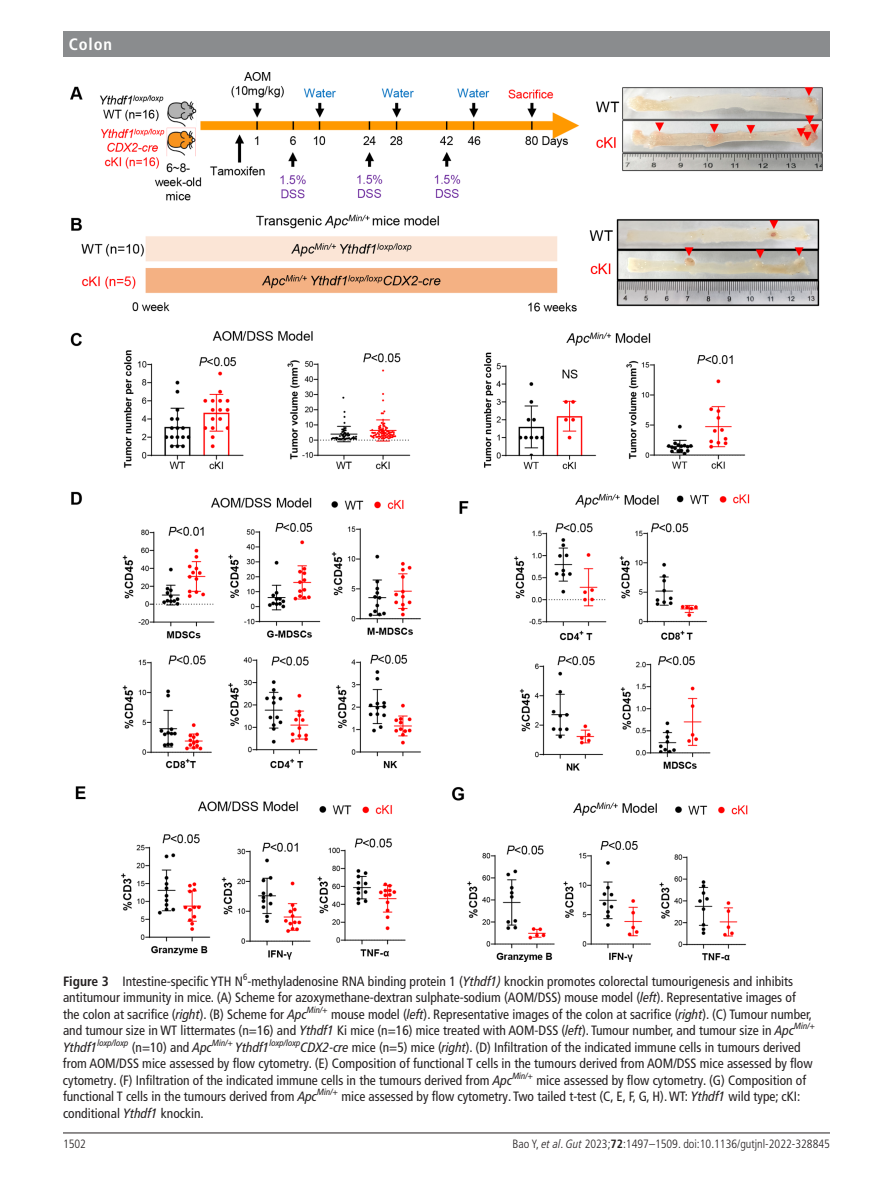
<style>
.page{position:relative;width:893px;height:1191px;background:#fff}
.page>*{position:absolute;margin:0;border:0;box-sizing:border-box;transform-origin:0 0}
.t1{font:700 condensed 16.5px "Frutiger LT Pro";letter-spacing:.055em;color:#fff}
.t2{font:condensed 13.5px/16.5px "Frutiger LT Pro";color:#231f20}
.t3{font:300 condensed 12px "Frutiger LT Pro";color:#231f20}
.t4{font:condensed 9px "Frutiger LT Pro";color:#231f20}
.s1{font-style:italic}
.s2{font-weight:700}
</style>
<div class="page">
<hr style="left:63px;top:1132px;width:767px;height:1px;background:#231f20">
<div style="left:63px;top:31px;width:767px;height:25px;background:#8a8c8e"></div>
<img style="left:70px;top:72px;width:753px;height:889px">
<p class="t1" style="left:69px;top:34px;width:45px">Colon</p>
<p class="t4" style="left:243px;top:971px;width:6px">6</p>
<p class="t2" style="left:63px;top:989px;width:754px">antitumour immunity in mice. (A) Scheme for azoxymethane-dextran sulphate-sodium (AOM/DSS) mouse model (<span class="s1">left</span>). Representative images of the colon at sacrifice (<span class="s1">right</span>). (B) Scheme for <span class="s1">Apc</span><sup>Min/+</sup> mouse model (<span class="s1">left</span>). Representative images of the colon at sacrifice (<span class="s1">right</span>). (C) Tumour number, and tumour size in WT littermates (n=16) and <span class="s1">Ythdf1</span> Ki mice (n=16) mice treated with AOM-DSS (<span class="s1">left</span>). Tumour number, and tumour size in <span class="s1">Apc</span><sup>Min/+ </sup><span class="s1">Ythdf1</span><sup>loxp/loxp</sup> (n=10) and <span class="s1">Apc</span><sup>Min/+</sup> <span class="s1">Ythdf1</span><sup>loxp/loxp</sup><span class="s1">CDX2-cre</span> mice (n=5) mice (<span class="s1">right</span>). (D) Infiltration of the indicated immune cells in tumours derived from AOM/DSS mice assessed by flow cytometry. (E) Composition of functional T cells in the tumours derived from AOM/DSS mice assessed by flow cytometry. (F) Infiltration of the indicated immune cells in the tumours derived from <span class="s1">Apc</span><sup>Min/+</sup> mice assessed by flow cytometry. (G) Composition of functional T cells in the tumours derived from <span class="s1">Apc</span><sup>Min/+</sup> mice assessed by flow cytometry. Two tailed t-test (C, E, F, G, H). WT: <span class="s1">Ythdf1</span> wild type; cKI: conditional <span class="s1">Ythdf1</span> knockin.</p>
<p class="t2" style="left:63px;top:973px;width:732px"><span class="s2">Figure 3</span> Intestine-specific YTH N -methyladenosine RNA binding protein 1 (<span class="s1">Ythdf1)</span> knockin promotes colorectal tumourigenesis and inhibits</p>
<p class="t3" style="left:63px;top:1136px;width:25px">1502</p>
<p class="t3" style="left:512px;top:1136px;width:319px">Bao Y, <span class="s1">et al</span>. <span class="s1">Gut</span> 2023;<span class="s2">72</span>:1497–1509. doi:10.1136/gutjnl-2022-328845</p>
</div>
